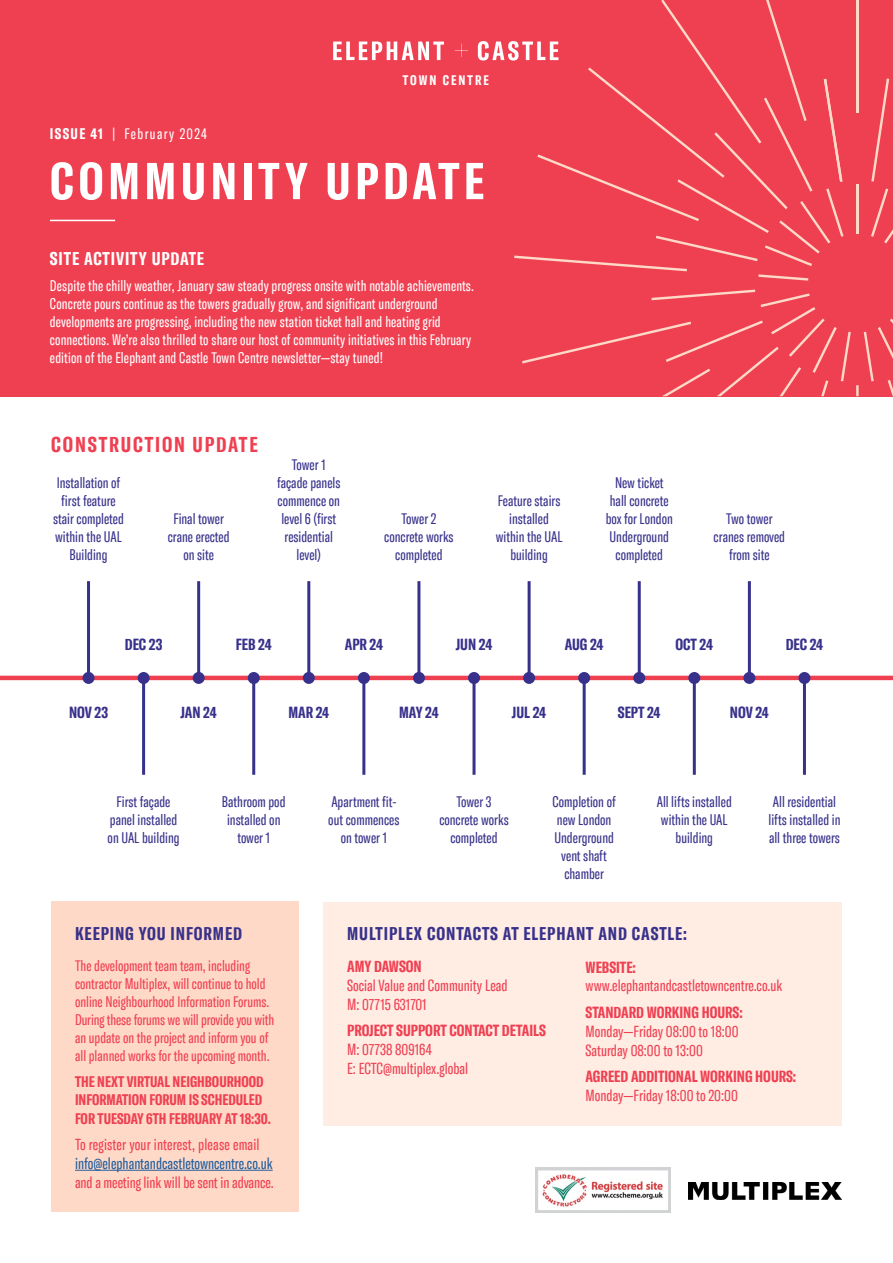
<style>
.page{position:relative;width:893px;height:1263px;background:#fff}
.page>*{position:absolute;margin:0;border:0;box-sizing:border-box;transform-origin:0 0}
.t1{font:700 extra-condensed 51px "GT America";letter-spacing:.09em;color:#fff}
.t2{font:700 extra-condensed 21px "GT America";letter-spacing:.09em;color:#ef4052}
.t3{font:700 extra-condensed 18px "GT America";letter-spacing:.05em;color:#38318b}
.t4{font:700 extra-condensed 18px "GT America";letter-spacing:.05em;color:#fff}
.t5{font:extra-condensed 15.75px/18.9px "GT America";color:#ef4052}
.t6{font:700 extra-condensed 15.75px "GT America";color:#ef4052}
.t7{font:700 extra-condensed 15.75px "GT America";color:#38318b}
.t8{font:extra-condensed 15.75px "GT America";color:#215e9e}
.t9{font:extra-condensed 15px/18px "GT America";color:#38318b;text-align:center}
.t10{font:extra-condensed 15px/18px "GT America";letter-spacing:.01em;color:#fff}
.t11{font:extra-condensed 15px/18px "GT America";color:#ef4052}
.t12{font:700 extra-condensed 15px/18.5px "GT America";color:#ef4052}
.t13{font:extra-condensed 15px "GT America";letter-spacing:.09em;color:#fff}
.t14{font:700 extra-condensed 13.5px "GT America";letter-spacing:.15em;color:#fff}
.s1{font-weight:700}
</style>
<div class="page">
<hr style="left:0;top:676px;width:893px;height:4px;background:#ef4052">
<hr style="left:87px;top:581px;width:3px;height:97px;background:#38318b">
<div style="left:83px;top:672px;width:12px;height:12px;background:#38318b;border-radius:50%"></div>
<hr style="left:197px;top:581px;width:3px;height:97px;background:#38318b">
<div style="left:193px;top:672px;width:12px;height:12px;background:#38318b;border-radius:50%"></div>
<hr style="left:307px;top:581px;width:3px;height:97px;background:#38318b">
<div style="left:303px;top:672px;width:12px;height:12px;background:#38318b;border-radius:50%"></div>
<hr style="left:417px;top:581px;width:3px;height:97px;background:#38318b">
<div style="left:413px;top:672px;width:12px;height:12px;background:#38318b;border-radius:50%"></div>
<hr style="left:638px;top:581px;width:3px;height:97px;background:#38318b">
<div style="left:633px;top:672px;width:12px;height:12px;background:#38318b;border-radius:50%"></div>
<hr style="left:528px;top:581px;width:3px;height:97px;background:#38318b">
<div style="left:523px;top:672px;width:12px;height:12px;background:#38318b;border-radius:50%"></div>
<hr style="left:748px;top:581px;width:3px;height:97px;background:#38318b">
<div style="left:743px;top:672px;width:12px;height:12px;background:#38318b;border-radius:50%"></div>
<hr style="left:142px;top:678px;width:3px;height:97px;background:#38318b">
<div style="left:138px;top:672px;width:12px;height:12px;background:#38318b;border-radius:50%"></div>
<hr style="left:252px;top:678px;width:3px;height:97px;background:#38318b">
<div style="left:248px;top:672px;width:12px;height:12px;background:#38318b;border-radius:50%"></div>
<hr style="left:362px;top:678px;width:3px;height:97px;background:#38318b">
<div style="left:358px;top:672px;width:12px;height:12px;background:#38318b;border-radius:50%"></div>
<hr style="left:472px;top:678px;width:3px;height:97px;background:#38318b">
<div style="left:468px;top:672px;width:12px;height:12px;background:#38318b;border-radius:50%"></div>
<hr style="left:693px;top:678px;width:3px;height:97px;background:#38318b">
<div style="left:688px;top:672px;width:12px;height:12px;background:#38318b;border-radius:50%"></div>
<hr style="left:583px;top:678px;width:3px;height:97px;background:#38318b">
<div style="left:578px;top:672px;width:12px;height:12px;background:#38318b;border-radius:50%"></div>
<hr style="left:803px;top:678px;width:3px;height:97px;background:#38318b">
<div style="left:798px;top:672px;width:12px;height:12px;background:#38318b;border-radius:50%"></div>
<img style="left:689px;top:1182px;width:153px;height:18px">
<img style="left:535px;top:1167px;width:135px;height:45px">
<div style="left:51px;top:902px;width:248px;height:310px;background:#ffd9c7"></div>
<hr style="left:75px;top:1170px;width:198px;height:1px;background:#215e9e">
<div style="left:323px;top:902px;width:519px;height:223px;background:#ffece3"></div>
<div style="left:0;top:0;width:893px;height:396px;background:#ef4052"></div>
<hr style="left:856px;top:0;width:2px;height:113px;background:#ffd9c7">
<svg style="left:871px;top:79px;width:18px;height:103px"></svg>
<hr style="left:856px;top:184px;width:2px;height:50px;background:#ffd9c7">
<svg style="left:871px;top:188px;width:22px;height:55px"></svg>
<svg style="left:522px;top:290px;width:371px;height:106px"></svg>
<svg style="left:333px;top:42px;width:111px;height:18px"></svg>
<svg style="left:478px;top:0;width:366px;height:281px"></svg>
<svg style="left:455px;top:44px;width:13px;height:13px"></svg>
<hr style="left:50px;top:220px;width:65px;height:1px;background:#fff">
<p class="t13" style="left:50px;top:125px;width:159px"><span class="s1">ISSUE 41</span> | February 2024</p>
<p class="t14" style="left:403px;top:72px;width:87px">TOWN CENTRE</p>
<h1 class="t1" style="left:50px;top:150px;width:436px">COMMUNITY UPDATE</h1>
<p class="t4" style="left:50px;top:247px;width:156px">SITE ACTIVITY UPDATE</p>
<p class="t10" style="left:50px;top:277px;width:425px">Despite the chilly weather, January saw steady progress onsite with notable achievements.<br>Concrete pours continue as the towers gradually grow, and significant underground developments are progressing, including the new station ticket hall and heating grid connections. We’re also thrilled to share our host of community initiatives in this February edition of the Elephant and Castle Town Centre newsletter—stay tuned!</p>
<h2 class="t2" style="left:51px;top:432px;width:208px">CONSTRUCTION UPDATE</h2>
<p class="t9" style="left:53px;top:474px;width:72px">Installation of first feature stair completed within the UAL<br>Building</p>
<p class="t9" style="left:168px;top:510px;width:63px">Final tower crane erected on site</p>
<p class="t9" style="left:277px;top:456px;width:65px">Tower 1 façade panels commence on level 6 (first residential level)</p>
<p class="t9" style="left:384px;top:510px;width:71px">Tower 2 concrete works completed</p>
<p class="t9" style="left:496px;top:492px;width:68px">Feature stairs installed within the UAL building</p>
<p class="t9" style="left:606px;top:474px;width:69px">New ticket hall concrete box for London<br>Underground completed</p>
<p class="t9" style="left:714px;top:510px;width:73px">Two tower cranes removed from site</p>
<p class="t7" style="left:125px;top:635px;width:39px">DEC 23</p>
<p class="t7" style="left:236px;top:635px;width:37px">FEB 24</p>
<p class="t7" style="left:345px;top:635px;width:40px">APR 24</p>
<p class="t7" style="left:456px;top:635px;width:38px">JUN 24</p>
<p class="t7" style="left:565px;top:635px;width:40px">AUG 24</p>
<p class="t7" style="left:676px;top:635px;width:39px">OCT 24</p>
<p class="t7" style="left:786px;top:635px;width:39px">DEC 24</p>
<p class="t7" style="left:69px;top:702px;width:40px">NOV 23</p>
<p class="t7" style="left:181px;top:702px;width:38px">JAN 24</p>
<p class="t7" style="left:288px;top:702px;width:42px">MAR 24</p>
<p class="t7" style="left:399px;top:702px;width:41px">MAY 24</p>
<p class="t7" style="left:512px;top:702px;width:36px">JUL 24</p>
<p class="t7" style="left:618px;top:702px;width:44px">SEPT 24</p>
<p class="t7" style="left:730px;top:702px;width:40px">NOV 24</p>
<p class="t9" style="left:108px;top:793px;width:73px">First façade panel installed on UAL building</p>
<p class="t9" style="left:222px;top:793px;width:65px">Bathroom pod installed on tower 1</p>
<p class="t3" style="left:75px;top:923px;width:168px">KEEPING YOU INFORMED</p>
<p class="t11" style="left:75px;top:957px;width:201px">The development team team, including contractor Multiplex, will continue to hold online Neighbourhood Information Forums.<br>During these forums we will provide you with an update on the project and inform you of all planned works for the upcoming month.</p>
<p class="t12" style="left:75px;top:1072px;width:197px">THE NEXT VIRTUAL NEIGHBOURHOOD<br>INFORMATION FORUM IS SCHEDULED<br>FOR TUESDAY 6TH FEBRUARY AT 18:30.</p>
<p class="t5" style="left:75px;top:1135px;width:186px">To register your interest, please email</p>
<p class="t8" style="left:75px;top:1154px;width:199px">info@elephantandcastletowncentre.co.uk</p>
<p class="t5" style="left:75px;top:1173px;width:200px">and a meeting link will be sent in advance.</p>
<p class="t9" style="left:328px;top:793px;width:73px">Apartment fit&shy;out commences on tower 1</p>
<p class="t9" style="left:439px;top:793px;width:71px">Tower 3 concrete works completed</p>
<p class="t9" style="left:552px;top:793px;width:65px">Completion of new London<br>Underground vent shaft chamber</p>
<p class="t9" style="left:657px;top:793px;width:76px">All lifts installed within the UAL building</p>
<p class="t9" style="left:768px;top:793px;width:73px;text-align:left">All residential lifts installed in all three towers</p>
<p class="t3" style="left:347px;top:923px;width:341px">MULTIPLEX CONTACTS AT ELEPHANT AND CASTLE:</p>
<p class="t6" style="left:347px;top:957px;width:76px">AMY DAWSON</p>
<p class="t5" style="left:347px;top:976px;width:162px">Social Value and Community Lead<br>M: 07715 631701</p>
<p class="t6" style="left:347px;top:1021px;width:200px">PROJECT SUPPORT CONTACT DETAILS</p>
<p class="t5" style="left:347px;top:1040px;width:123px">M: 07738 809164<br>E: ECTC@multiplex.global</p>
<p class="t6" style="left:586px;top:957px;width:52px">WEBSITE:</p>
<p class="t5" style="left:586px;top:976px;width:198px">www.elephantandcastletowncentre.co.uk</p>
<p class="t6" style="left:586px;top:1003px;width:159px">STANDARD WORKING HOURS:</p>
<p class="t5" style="left:586px;top:1022px;width:154px">Monday—Friday 08:00 to 18:00<br>Saturday 08:00 to 13:00</p>
<p class="t6" style="left:586px;top:1067px;width:212px">AGREED ADDITIONAL WORKING HOURS:</p>
<p class="t5" style="left:586px;top:1086px;width:154px">Monday—Friday 18:00 to 20:00</p>
</div>
